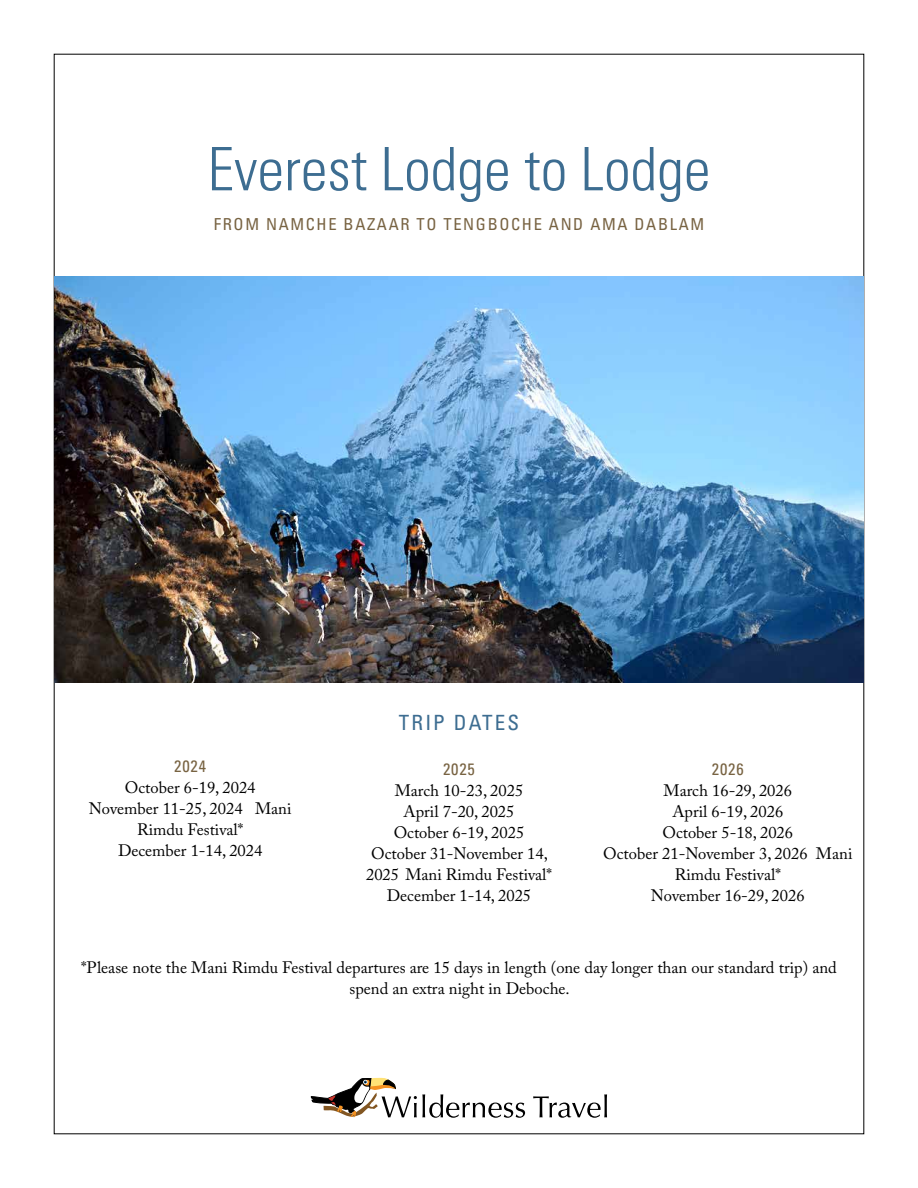
<style>
.page{position:relative;width:918px;height:1188px;background:#fff}
.page>*{position:absolute;margin:0;border:0;box-sizing:border-box;transform-origin:0 0}
.t1{font:300 condensed 60px "Univers LT Std";color:#3d6d91}
.t2{font:condensed 21px "Univers LT Std";letter-spacing:.1em;color:#3d6d91}
.t3{font:16.5px/21px "Adobe Caslon Pro";color:#000;text-align:center}
.t4{font:condensed 16.5px "Univers LT Std";letter-spacing:.1em;color:#786342}
</style>
<div class="page">
<img style="left:54px;top:276px;width:810px;height:407px">
<svg style="left:533px;top:1094px;width:74px;height:24px"></svg>
<svg style="left:311px;top:1078px;width:214px;height:40px"></svg>
<h1 class="t1" style="left:207px;top:133px;width:505px">Everest Lodge to Lodge</h1>
<p class="t4" style="left:214px;top:214px;width:492px">FROM NAMCHE BAZAAR TO TENGBOCHE AND AMA DABLAM</p>
<p class="t4" style="left:174px;top:756px;width:33px">2024</p>
<p class="t3" style="left:89px;top:777px;width:204px">October 6-19, 2024<br>November 11-25, 2024 Mani<br>Rimdu Festival*<br>December 1-14, 2024</p>
<p class="t2" style="left:399px;top:709px;width:122px">TRIP DATES</p>
<p class="t4" style="left:443px;top:759px;width:33px">2025</p>
<p class="t3" style="left:366px;top:780px;width:187px">March 10-23, 2025<br>April 7-20, 2025<br>October 6-19, 2025<br>October 31-November 14,<br>2025 Mani Rimdu Festival*<br>December 1-14, 2025</p>
<p class="t4" style="left:712px;top:759px;width:33px">2026</p>
<p class="t3" style="left:603px;top:780px;width:251px">March 16-29, 2026<br>April 6-19, 2026<br>October 5-18, 2026<br>October 21-November 3, 2026 Mani<br>Rimdu Festival*<br>November 16-29, 2026</p>
<p class="t3" style="left:81px;top:957px;width:757px">*Please note the Mani Rimdu Festival departures are 15 days in length (one day longer than our standard trip) and spend an extra night in Deboche.</p>
</div>
